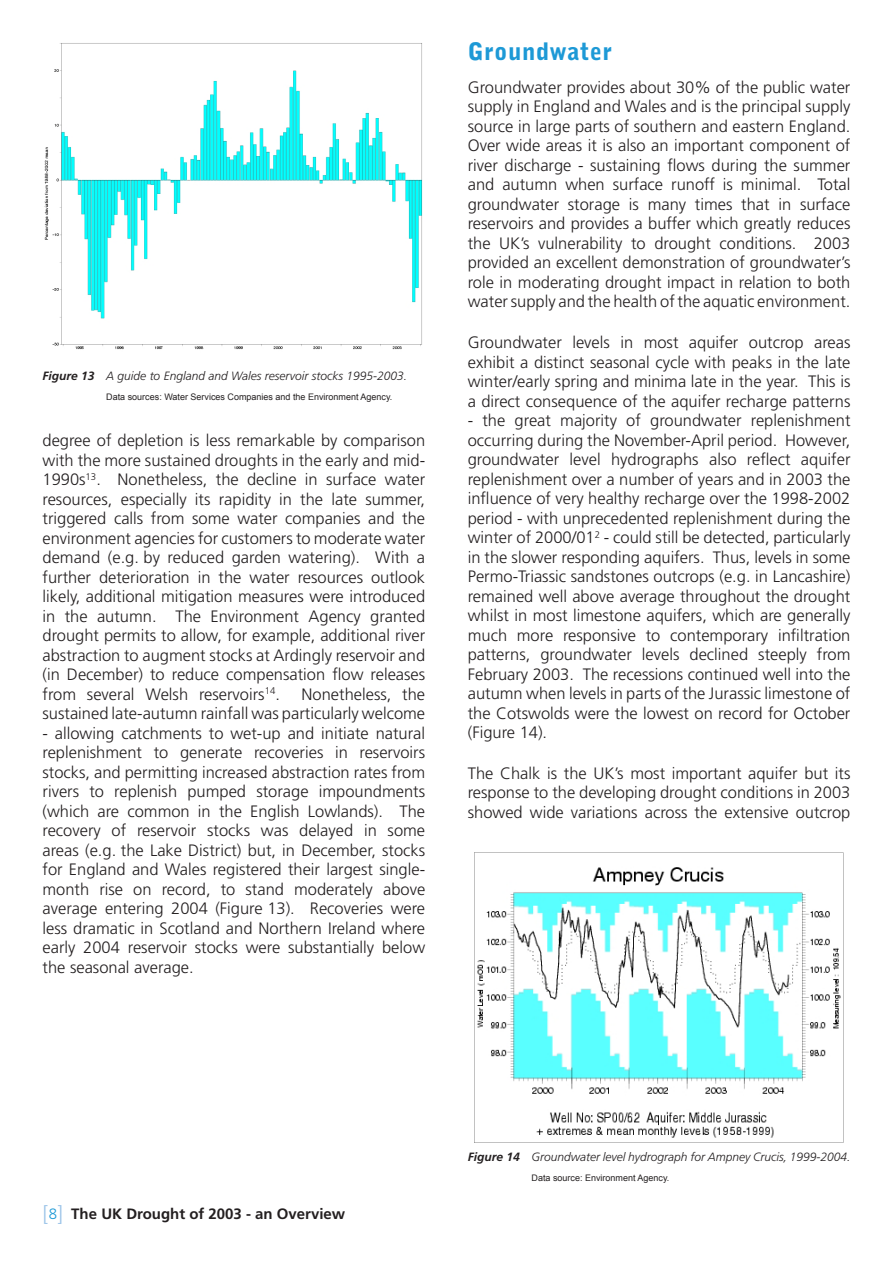
<style>
.page{position:relative;width:893px;height:1263px;background:#fff}
.page>*{position:absolute;margin:0;border:0;box-sizing:border-box;transform-origin:0 0}
.Heading_2{font:900 24px "Bell Gothic Std";letter-spacing:.025em;color:#1d99d6}
.Body{font:300 16.5px/19.5px "Frutiger LT Std";color:#231f20;text-align:justify}
.t1{font:700 15px "Frutiger LT Std";color:#231f20}
.Caption_Heading{font:italic 300 12px "Frutiger LT Std";color:#231f20}
.Caption_Heading-2{font:9px "Arial";color:#231f20}
.s1{font-weight:700}
.s2{font-weight:300;font-size:21px;color:#9ac3e8}
.s3{font-weight:300;color:#1d99d6}
</style>
<div class="page">
<img style="left:44px;top:43px;width:379px;height:307px">
<img style="left:477px;top:867px;width:364px;height:271px">
<p class="Caption_Heading" style="left:43px;top:369px;width:366px"><span class="s1">Figure 13</span> A guide to England and Wales reservoir stocks 1995-2003.</p>
<p class="Caption_Heading-2" style="left:106px;top:390px;width:288px">Data sources: Water Services Companies and the Environment Agency.</p>
<p class="Body" style="left:43px;top:431px;width:384px">degree of depletion is less remarkable by comparison with the more sustained droughts in the early and mid-1990s<sup>13</sup>. Nonetheless, the decline in surface water resources, especially its rapidity in the late summer, triggered calls from some water companies and the environment agencies for customers to moderate water demand (e.g. by reduced garden watering). With a further deterioration in the water resources outlook likely, additional mitigation measures were introduced in the autumn. The Environment Agency granted drought permits to allow, for example, additional river abstraction to augment stocks at Ardingly reservoir and (in December) to reduce compensation flow releases from several Welsh reservoirs<sup>14</sup>.</p>
<p class="Body" style="left:43px;top:684px;width:384px;text-align:right">Nonetheless, the<br>sustained late-autumn rainfall was particularly welcome</p>
<p class="Body" style="left:43px;top:723px;width:384px">- allowing catchments to wet-up and initiate natural replenishment to generate recoveries in reservoirs stocks, and permitting increased abstraction rates from rivers to replenish pumped storage impoundments (which are common in the English Lowlands). The recovery of reservoir stocks was delayed in some areas (e.g. the Lake District) but, in December, stocks for England and Wales registered their largest single&shy;month rise on record, to stand moderately above average entering 2004 (Figure 13). Recoveries were less dramatic in Scotland and Northern Ireland where early 2004 reservoir stocks were substantially below the seasonal average.</p>
<p class="Heading_2" style="left:468px;top:38px;width:146px">Groundwater</p>
<p class="Body" style="left:468px;top:78px;width:384px">Groundwater provides about 30% of the public water supply in England and Wales and is the principal supply source in large parts of southern and eastern England.<br>Over wide areas it is also an important component of river discharge - sustaining flows during the summer and autumn when surface runoff is minimal. Total groundwater storage is many times that in surface reservoirs and provides a buffer which greatly reduces the UK’s vulnerability to drought conditions. 2003 provided an excellent demonstration of groundwater’s role in moderating drought impact in relation to both water supply and the health of the aquatic environment.</p>
<p class="Body" style="left:468px;top:333px;width:384px">Groundwater levels in most aquifer outcrop areas exhibit a distinct seasonal cycle with peaks in the late winter/early spring and minima late in the year. This is a direct consequence of the aquifer recharge patterns</p>
<p class="Body" style="left:468px;top:411px;width:384px">- the great majority of groundwater replenishment occurring during the November-April period. However, groundwater level hydrographs also reflect aquifer replenishment over a number of years and in 2003 the influence of very healthy recharge over the 1998-2002 period - with unprecedented replenishment during the winter of 2000/01<sup>2</sup> - could still be detected, particularly in the slower responding aquifers. Thus, levels in some Permo-Triassic sandstones outcrops (e.g. in Lancashire) remained well above average throughout the drought whilst in most limestone aquifers, which are generally much more responsive to contemporary infiltration patterns, groundwater levels declined steeply from February 2003. The recessions continued well into the autumn when levels in parts of the Jurassic limestone of the Cotswolds were the lowest on record for October (Figure 14).</p>
<p class="Body" style="left:468px;top:764px;width:384px">The Chalk is the UK’s most important aquifer but its response to the developing drought conditions in 2003 showed wide variations across the extensive outcrop</p>
<p class="t1" style="left:43px;top:1205px;width:304px"><span class="s2">[</span><span class="s3">8</span><span class="s2">]</span> The UK Drought of 2003 - an Overview</p>
<p class="Caption_Heading" style="left:468px;top:1150px;width:384px"><span class="s1">Figure 14</span> Groundwater level hydrograph for Ampney Crucis, 1999-2004.</p>
<p class="Caption_Heading-2" style="left:531px;top:1171px;width:139px">Data source: Environment Agency.</p>
</div>
